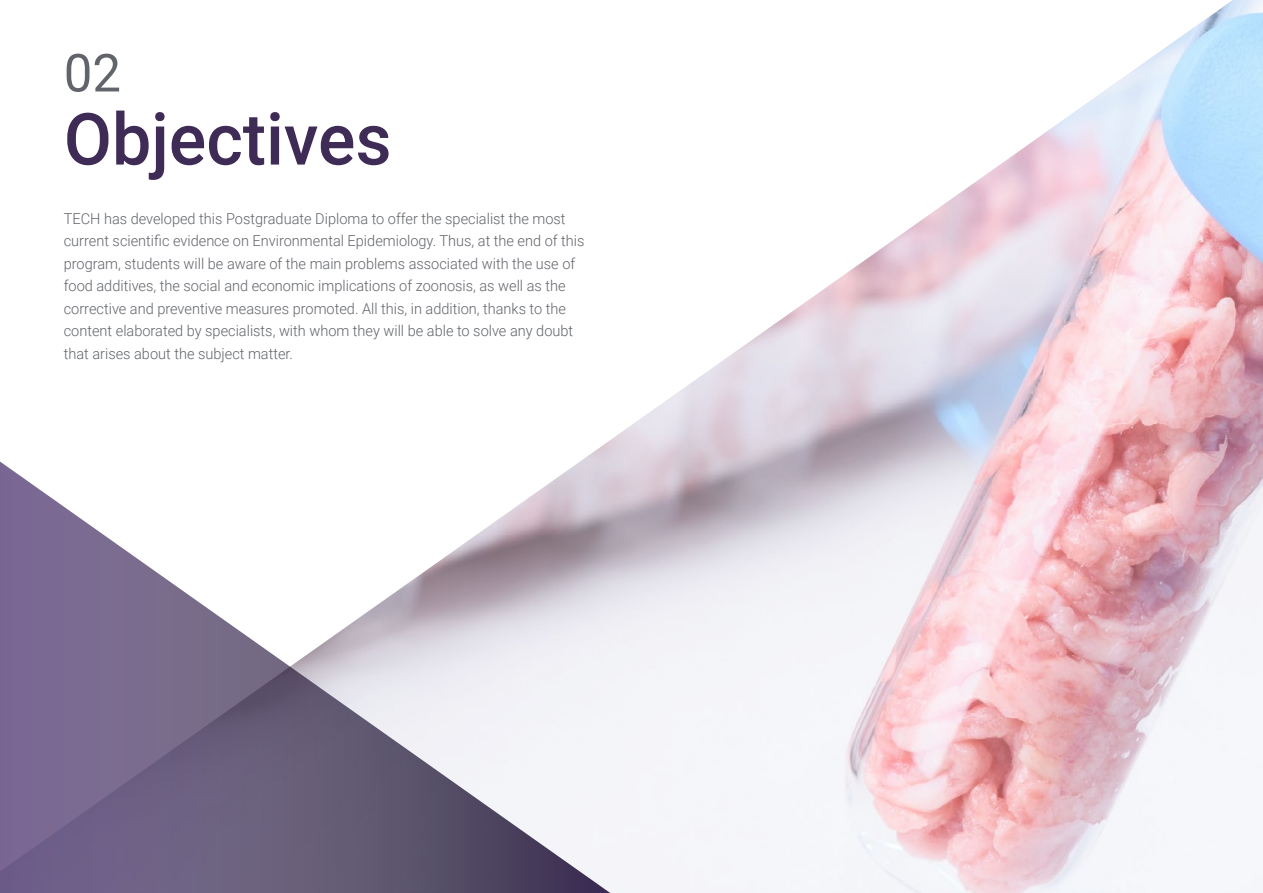
<style>
.page{position:relative;width:1263px;height:893px;background:#fff}
.page>*{position:absolute;margin:0;border:0;box-sizing:border-box;transform-origin:0 0}
.t1{font:500 72px "Roboto";color:#3e2b56}
.t2{font:52.5px "Roboto";color:#61646a}
.t3{font:300 15px/22.5px "Roboto";color:#61646a}
</style>
<div class="page">
<img style="left:602px;top:0;width:661px;height:893px">
<svg style="left:0;top:446px;width:640px;height:447px"></svg>
<h2 class="t2" style="left:64px;top:36px;width:59px">02</h2>
<h1 class="t1" style="left:64px;top:89px;width:329px">Objectives</h1>
<p class="t3" style="left:64px;top:207px;width:522px">TECH has developed this Postgraduate Diploma to offer the specialist the most current scientific evidence on Environmental Epidemiology. Thus, at the end of this program, students will be aware of the main problems associated with the use of food additives, the social and economic implications of zoonosis, as well as the corrective and preventive measures promoted. All this, in addition, thanks to the content elaborated by specialists, with whom they will be able to solve any doubt that arises about the subject matter.</p>
</div>
